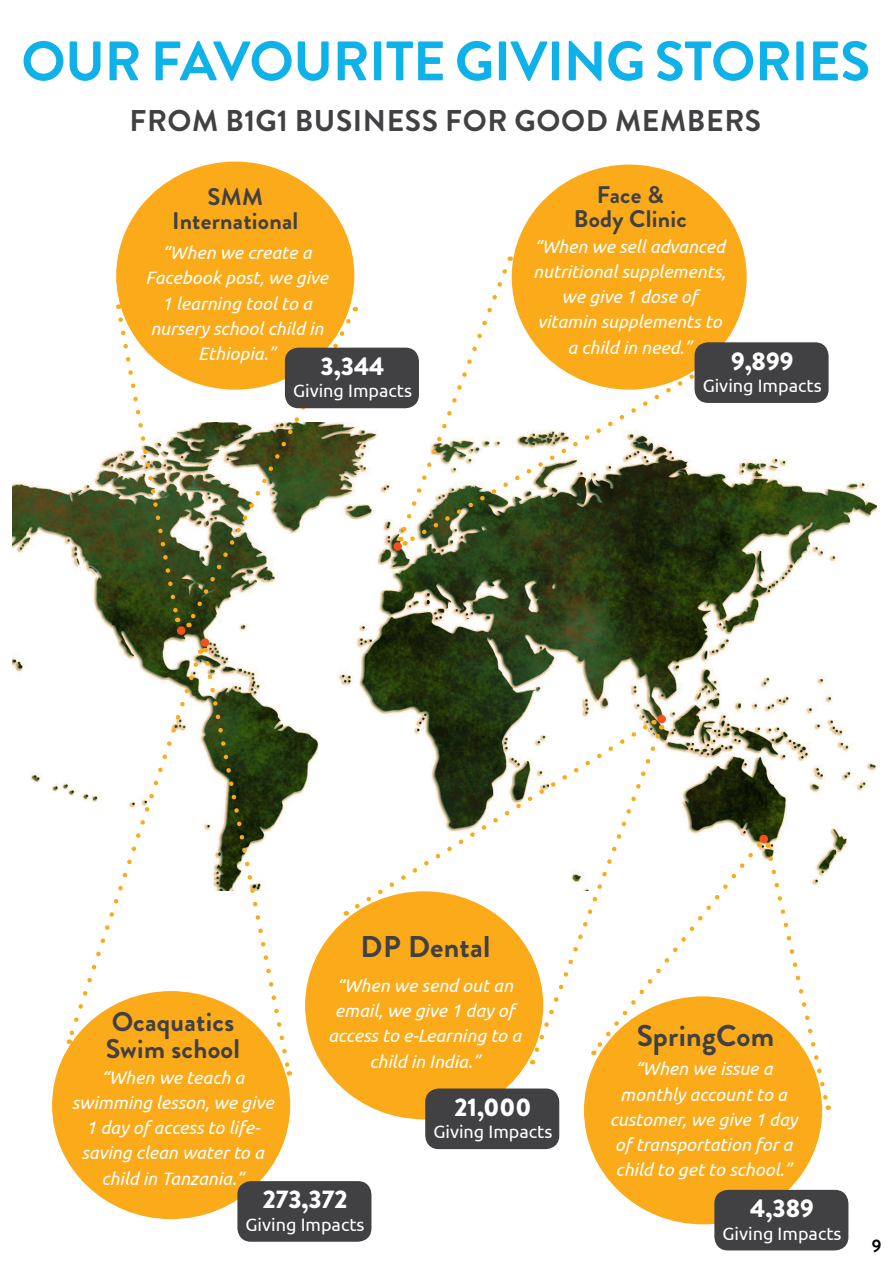
<style>
.page{position:relative;width:893px;height:1263px;background:#fff}
.page>*{position:absolute;margin:0;border:0;box-sizing:border-box;transform-origin:0 0}
.t1{font:700 55.5px "Brandon Grotesque";letter-spacing:-.01em;color:#0eb2e8}
.t2{font:700 30px "Brandon Grotesque";letter-spacing:.02em;color:#414042}
.t3{font:700 27px/27px "Brandon Grotesque";letter-spacing:.01em;color:#414042}
.t4{font:900 25.5px "Brandon Grotesque";color:#fff}
.t5{font:700 24px/24px "Brandon Grotesque";letter-spacing:.01em;color:#414042;text-align:center}
.t6{font:italic 18px/25.2px "Ubuntu";color:#fff;text-align:center}
.t7{font:18px "Ubuntu";color:#fff}
.t8{font:700 18px "Brandon Grotesque";color:#000}
</style>
<div class="page">
<img style="left:13px;top:429px;width:864px;height:435px">
<div style="left:117px;top:162px;width:237px;height:227px;background:#fbaa19;border-radius:50%"></div>
<div style="left:53px;top:992px;width:236px;height:226px;background:#fbaa19;border-radius:50%"></div>
<div style="left:512px;top:165px;width:234px;height:224px;background:#fbaa19;border-radius:50%"></div>
<div style="left:394px;top:543px;width:7px;height:7px;background:#f6511d;border-radius:50%"></div>
<div style="left:393px;top:542px;width:9px;height:9px;border:2px solid #f6511d;border-radius:50%"></div>
<div style="left:201px;top:639px;width:7px;height:7px;background:#f6511d;border-radius:50%"></div>
<div style="left:201px;top:638px;width:8px;height:9px;border:2px solid #f6511d;border-radius:50%"></div>
<svg style="left:65px;top:659px;width:135px;height:382px"></svg>
<div style="left:178px;top:627px;width:7px;height:7px;background:#f6511d;border-radius:50%"></div>
<div style="left:177px;top:626px;width:8px;height:9px;border:2px solid #f6511d;border-radius:50%"></div>
<svg style="left:115px;top:304px;width:66px;height:318px"></svg>
<svg style="left:511px;top:357px;width:210px;height:189px"></svg>
<div style="left:658px;top:716px;width:7px;height:7px;background:#f6511d;border-radius:50%"></div>
<div style="left:657px;top:715px;width:9px;height:8px;border:2px solid #f6511d;border-radius:50%"></div>
<svg style="left:186px;top:315px;width:169px;height:310px"></svg>
<svg style="left:200px;top:648px;width:93px;height:427px"></svg>
<svg style="left:397px;top:256px;width:114px;height:290px"></svg>
<svg style="left:351px;top:719px;width:303px;height:193px"></svg>
<svg style="left:531px;top:720px;width:301px;height:390px"></svg>
<div style="left:286px;top:348px;width:132px;height:59px;background:#414042;border-radius:13px"></div>
<div style="left:285px;top:348px;width:134px;height:60px;border:2px solid #414042;border-radius:13px"></div>
<div style="left:238px;top:1182px;width:133px;height:59px;background:#414042;border-radius:13px"></div>
<div style="left:237px;top:1181px;width:134px;height:61px;border:2px solid #414042;border-radius:13px"></div>
<div style="left:585px;top:997px;width:236px;height:226px;background:#fbaa19;border-radius:50%"></div>
<div style="left:715px;top:1190px;width:133px;height:60px;background:#414042;border-radius:13px"></div>
<div style="left:714px;top:1190px;width:134px;height:60px;border:2px solid #414042;border-radius:13px"></div>
<div style="left:695px;top:343px;width:133px;height:59px;background:#414042;border-radius:13px"></div>
<div style="left:694px;top:342px;width:135px;height:61px;border:2px solid #414042;border-radius:13px"></div>
<div style="left:306px;top:892px;width:236px;height:226px;background:#fbaa19;border-radius:50%"></div>
<div style="left:426px;top:1089px;width:132px;height:59px;background:#414042;border-radius:13px"></div>
<div style="left:425px;top:1088px;width:134px;height:61px;border:2px solid #414042;border-radius:13px"></div>
<h1 class="t1" style="left:21px;top:22px;width:850px">OUR FAVOURITE GIVING STORIES</h1>
<h2 class="t2" style="left:130px;top:99px;width:633px">FROM B1G1 BUSINESS FOR GOOD MEMBERS</h2>
<h3 class="t5" style="left:172px;top:185px;width:128px">SMM<br>International</h3>
<p class="t6" style="left:146px;top:240px;width:184px">“When we create a<br>Facebook post, we give<br>1 learning tool to a nursery school child in<br>Ethiopia.”</p>
<h3 class="t4" style="left:321px;top:348px;width:66px">3,344</h3>
<p class="t7" style="left:293px;top:380px;width:121px">Giving Impacts</p>
<h3 class="t5" style="left:574px;top:183px;width:114px">Face &amp;<br>Body Clinic</h3>
<p class="t6" style="left:533px;top:233px;width:194px">“When we sell advanced nutritional supplements, we give 1 dose of vitamin supplements to a child in need.”</p>
<h3 class="t4" style="left:731px;top:343px;width:64px">9,899</h3>
<p class="t7" style="left:703px;top:375px;width:121px">Giving Impacts</p>
<h3 class="t3" style="left:106px;top:1009px;width:136px">Ocaquatics<br>Swim school</h3>
<p class="t6" style="left:72px;top:1064px;width:203px">“When we teach a swimming lesson, we give<br>1 day of access to life&shy;saving clean water to a child in Tanzania.”</p>
<h2 class="t2" style="left:361px;top:926px;width:131px">DP Dental</h2>
<p class="t6" style="left:328px;top:972px;width:195px">“When we send out an email, we give 1 day of access to e-Learning to a child in India.”</p>
<h3 class="t4" style="left:454px;top:1089px;width:78px">21,000</h3>
<p class="t7" style="left:433px;top:1121px;width:121px">Giving Impacts</p>
<h3 class="t4" style="left:263px;top:1181px;width:86px">273,372</h3>
<p class="t7" style="left:246px;top:1213px;width:121px">Giving Impacts</p>
<h2 class="t2" style="left:637px;top:1015px;width:139px">SpringCom</h2>
<p class="t6" style="left:610px;top:1056px;width:189px">“When we issue a monthly account to a customer, we give 1 day of transportation for a child to get to school.”</p>
<h3 class="t4" style="left:750px;top:1190px;width:65px">4,389</h3>
<p class="t7" style="left:722px;top:1222px;width:121px">Giving Impacts</p>
<p class="t8" style="left:872px;top:1233px;width:11px">9</p>
</div>
